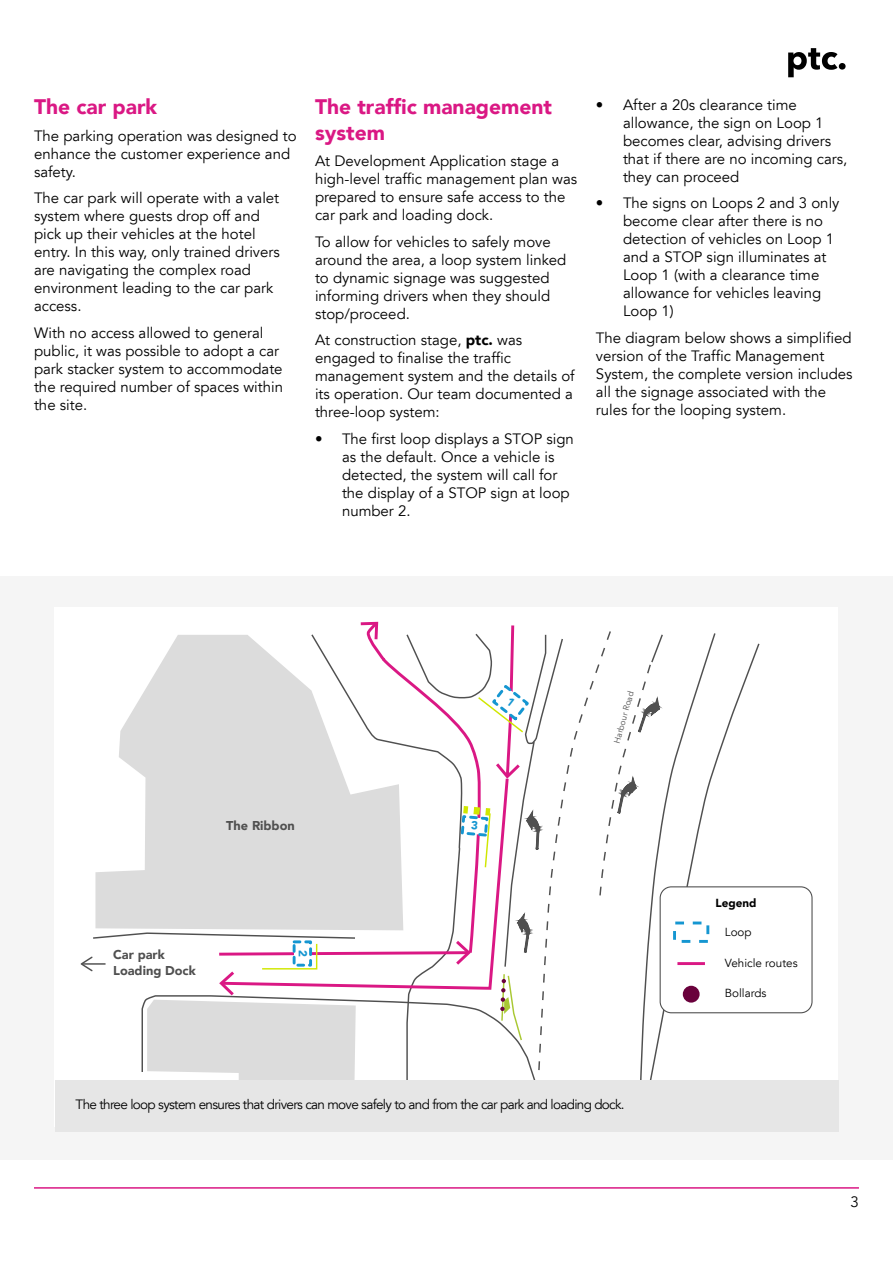
<style>
.page{position:relative;width:893px;height:1263px;background:#fff}
.page>*{position:absolute;margin:0;border:0;box-sizing:border-box;transform-origin:0 0}
.t1{font:900 21px/25.2px "Avenir LT";color:#da1884}
.t2{font:15px/18px "Avenir LT";color:#000}
.t3{font:13.5px "Avenir LT";letter-spacing:-.05em;color:#000}
.t4{font:900 12.75px/15.3px "Avenir LT";color:#505050}
.t5{font:11.7px "Avenir LT";color:#000}
.t6{font:900 11.7px "Avenir LT";color:#000}
.t7{font:900 11.7px "Avenir LT";color:#1596d1}
.t8{font:8.55px "Avenir LT";color:#505050}
.s1{font-weight:900}
</style>
<div class="page">
<svg style="left:788px;top:48px;width:58px;height:29px"></svg>
<hr style="left:34px;top:1187px;width:825px;height:2px;background:#da1884">
<div style="left:0;top:577px;width:893px;height:583px;background:#f5f5f5"></div>
<div style="left:54px;top:607px;width:784px;height:519px;background:#fff"></div>
<svg style="left:716px;top:643px;width:45px;height:371px"></svg>
<div style="left:660px;top:887px;width:152px;height:126px;background:#fff;border-radius:11px"></div>
<div style="left:660px;top:886px;width:153px;height:127px;border:1px solid #505050;border-radius:11px"></div>
<div style="left:55px;top:1080px;width:783px;height:51px;background:#e6e6e6"></div>
<svg style="left:81px;top:621px;width:635px;height:459px"></svg>
<h1 class="t1" style="left:34px;top:94px;width:125px">The car park</h1>
<p class="t2" style="left:34px;top:127px;width:264px">The parking operation was designed to enhance the customer experience and safety.</p>
<p class="t2" style="left:34px;top:190px;width:247px">The car park will operate with a valet system where guests drop off and pick up their vehicles at the hotel entry. In this way, only trained drivers are navigating the complex road environment leading to the car park access.</p>
<p class="t2" style="left:34px;top:324px;width:251px">With no access allowed to general public, it was possible to adopt a car park stacker system to accommodate the required number of spaces within the site.</p>
<h1 class="t1" style="left:315px;top:94px;width:239px">The traffic management system</h1>
<p class="t2" style="left:315px;top:152px;width:264px">At Development Application stage a high-level traffic management plan was prepared to ensure safe access to the car park and loading dock.</p>
<p class="t2" style="left:315px;top:233px;width:253px">To allow for vehicles to safely move around the area, a loop system linked to dynamic signage was suggested informing drivers when they should stop/proceed.</p>
<p class="t2" style="left:315px;top:331px;width:261px">At construction stage, <span class="s1">ptc.</span> was engaged to finalise the traffic management system and the details of its operation. Our team documented a three-loop system:</p>
<p class="t2" style="left:342px;top:430px;width:233px;text-indent:-27px">• The first loop displays a STOP sign as the default. Once a vehicle is detected, the system will call for the display of a STOP sign at loop number 2.</p>
<p class="t2" style="left:623px;top:96px;width:226px;text-indent:-27px">• After a 20s clearance time allowance, the sign on Loop 1 becomes clear, advising drivers that if there are no incoming cars, they can proceed</p>
<p class="t2" style="left:623px;top:195px;width:218px;text-indent:-27px">• The signs on Loops 2 and 3 only become clear after there is no detection of vehicles on Loop 1 and a STOP sign illuminates at<br>Loop 1 (with a clearance time allowance for vehicles leaving<br>Loop 1)</p>
<p class="t2" style="left:596px;top:329px;width:258px">The diagram below shows a simplified version of the Traffic Management System, the complete version includes all the signage associated with the rules for the looping system.</p>
<p class="t4" style="left:226px;top:817px;width:70px">The Ribbon</p>
<p class="t4" style="left:113px;top:947px;width:84px">Car park<br>Loading Dock</p>
<p class="t7" style="left:310px;top:950px;width:9px;rotate:90deg">2</p>
<p class="t8" style="left:612px;top:741px;width:55px;rotate:-74deg">Harbour Road</p>
<p class="t6" style="left:716px;top:896px;width:42px">Legend</p>
<p class="t5" style="left:725px;top:925px;width:28px">Loop</p>
<p class="t5" style="left:725px;top:956px;width:74px">Vehicle routes</p>
<p class="t5" style="left:725px;top:987px;width:43px">Bollards</p>
<p class="t3" style="left:76px;top:1096px;width:551px">The three loop system ensures that drivers can move safely to and from the car park and loading dock.</p>
<p class="t2" style="left:851px;top:1193px;width:10px">3</p>
</div>
